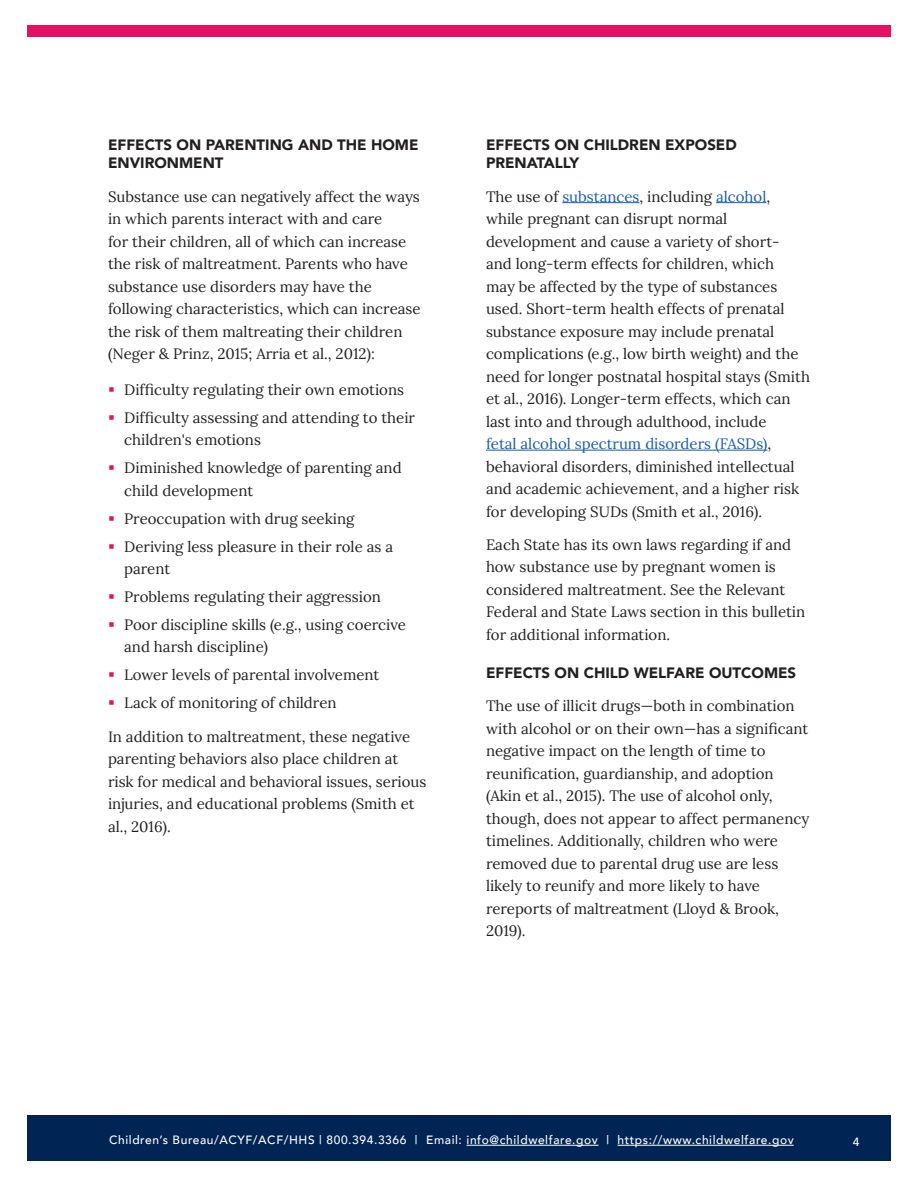
<style>
.page{position:relative;width:918px;height:1188px;background:#fff}
.page>*{position:absolute;margin:0;border:0;box-sizing:border-box;transform-origin:0 0}
.t1{font:15px/22.5px "Lora";color:#231f20}
.t2{font:900 15px/18px "Avenir";color:#231f20}
.t3{font:500 12px "Avenir";letter-spacing:.05em;color:#fff}
.s1{color:#195daa}
</style>
<div class="page">
<div style="left:27px;top:1116px;width:864px;height:45px;background:#002453"></div>
<hr style="left:467px;top:1145px;width:132px;height:1px;background:#fff">
<hr style="left:618px;top:1145px;width:176px;height:1px;background:#fff">
<div style="left:27px;top:26px;width:864px;height:12px;background:#e50f63"></div>
<hr style="left:562px;top:202px;width:78px;height:1px;background:#195daa">
<hr style="left:716px;top:202px;width:50px;height:1px;background:#195daa">
<hr style="left:486px;top:450px;width:282px;height:1px;background:#195daa">
<h3 class="t2" style="left:108px;top:136px;width:312px">EFFECTS ON PARENTING AND THE HOME<br>ENVIRONMENT</h3>
<p class="t1" style="left:108px;top:184px;width:314px">Substance use can negatively affect the ways in which parents interact with and care<br>for their children, all of which can increase the risk of maltreatment. Parents who have substance use disorders may have the following characteristics, which can increase the risk of them maltreating their children (Neger &amp; Prinz, 2015; Arria et al., 2012):</p>
<p class="t1" style="left:124px;top:377px;width:281px">Difficulty regulating their own emotions</p>
<p class="t1" style="left:124px;top:405px;width:292px">Difficulty assessing and attending to their children's emotions</p>
<p class="t1" style="left:124px;top:456px;width:279px">Diminished knowledge of parenting and child development</p>
<p class="t1" style="left:124px;top:506px;width:232px">Preoccupation with drug seeking</p>
<p class="t1" style="left:124px;top:534px;width:270px">Deriving less pleasure in their role as a parent</p>
<p class="t1" style="left:124px;top:584px;width:258px">Problems regulating their aggression</p>
<p class="t1" style="left:124px;top:612px;width:283px">Poor discipline skills (e.g., using coercive and harsh discipline)</p>
<p class="t1" style="left:124px;top:663px;width:257px">Lower levels of parental involvement</p>
<p class="t1" style="left:124px;top:691px;width:214px">Lack of monitoring of children</p>
<p class="t1" style="left:108px;top:724px;width:320px">In addition to maltreatment, these negative parenting behaviors also place children at risk for medical and behavioral issues, serious injuries, and educational problems (Smith et al., 2016).</p>
<h3 class="t2" style="left:486px;top:136px;width:252px">EFFECTS ON CHILDREN EXPOSED<br>PRENATALLY</h3>
<p class="t1" style="left:486px;top:184px;width:326px">The use of <span class="s1">substances</span>, including <span class="s1">alcohol</span>, while pregnant can disrupt normal development and cause a variety of short-<br>and long-term effects for children, which<br>may be affected by the type of substances used. Short-term health effects of prenatal substance exposure may include prenatal complications (e.g., low birth weight) and the need for longer postnatal hospital stays (Smith et al., 2016). Longer-term effects, which can last into and through adulthood, include<br><span class="s1">fetal alcohol spectrum disorders (FASDs)</span>, behavioral disorders, diminished intellectual and academic achievement, and a higher risk for developing SUDs (Smith et al., 2016).</p>
<p class="t1" style="left:486px;top:532px;width:321px">Each State has its own laws regarding if and how substance use by pregnant women is considered maltreatment. See the Relevant Federal and State Laws section in this bulletin for additional information.</p>
<h3 class="t2" style="left:486px;top:663px;width:312px">EFFECTS ON CHILD WELFARE OUTCOMES</h3>
<p class="t1" style="left:486px;top:694px;width:325px">The use of illicit drugs—both in combination with alcohol or on their own—has a significant negative impact on the length of time to reunification, guardianship, and adoption (Akin et al., 2015). The use of alcohol only, though, does not appear to affect permanency timelines. Additionally, children who were removed due to parental drug use are less likely to reunify and more likely to have rereports of maltreatment (Lloyd &amp; Brook, 2019).</p>
<p class="t3" style="left:109px;top:1130px;width:686px">Children’s Bureau/ACYF/ACF/HHS | 800.394.3366 | Email: info@childwelfare.gov | https://www.childwelfare.gov</p>
<p class="t3" style="left:853px;top:1131px;width:8px">4</p>
</div>
